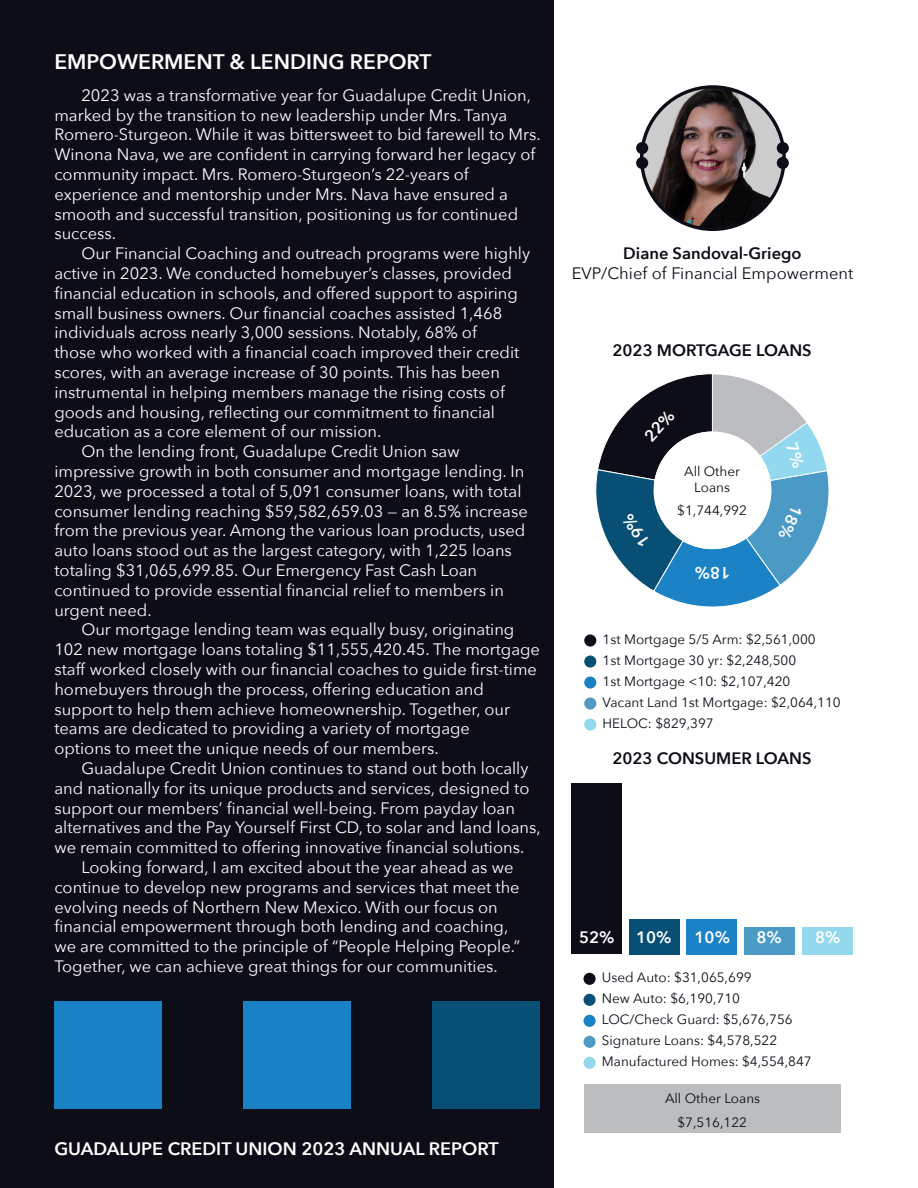
<style>
.page{position:relative;width:918px;height:1188px;background:#fff}
.page>*{position:absolute;margin:0;border:0;box-sizing:border-box;transform-origin:0 0}
.t1{font:600 21px "Avenir Next";color:#fff}
.t2{font:600 18px "Avenir Next";color:#fff}
.t3{font:16.5px/19.8px "Avenir Next";color:#fff}
.t4{font:600 16.5px "Avenir Next";color:#0c0d16}
.t5{font:16.5px "Avenir Next";color:#0c0d16}
.t6{font:600 16.5px "Avenir Next";color:#fff}
.t7{font:13.5px "Avenir Next";color:#0c0d16}
</style>
<div class="page">
<div style="left:571px;top:783px;width:51px;height:171px;background:#0c0d16"></div>
<div style="left:629px;top:919px;width:51px;height:35px;background:#074f75"></div>
<div style="left:687px;top:919px;width:50px;height:35px;background:#1b82c5"></div>
<div style="left:744px;top:927px;width:51px;height:27px;background:#4c9ac6"></div>
<div style="left:802px;top:927px;width:50px;height:27px;background:#93d8ed"></div>
<div style="left:0;top:0;width:554px;height:1188px;background:#0c0d16"></div>
<img style="left:642px;top:87px;width:142px;height:142px;border-radius:71px">
<div style="left:777px;top:142px;width:12px;height:12px;background:#0c0d16;border-radius:50%"></div>
<div style="left:777px;top:157px;width:12px;height:12px;background:#0c0d16;border-radius:50%"></div>
<div style="left:636px;top:142px;width:12px;height:12px;background:#0c0d16;border-radius:50%"></div>
<div style="left:636px;top:157px;width:12px;height:12px;background:#0c0d16;border-radius:50%"></div>
<div style="left:243px;top:1001px;width:108px;height:108px;background:#1982c5"></div>
<div style="left:54px;top:1001px;width:108px;height:108px;background:#1982c5"></div>
<div style="left:432px;top:1001px;width:108px;height:108px;background:#074f75"></div>
<div style="left:584px;top:634px;width:12px;height:13px;background:#0c0d16;border-radius:50%"></div>
<div style="left:584px;top:655px;width:12px;height:13px;background:#074f75;border-radius:50%"></div>
<div style="left:584px;top:676px;width:12px;height:13px;background:#1982c5;border-radius:50%"></div>
<div style="left:584px;top:697px;width:12px;height:13px;background:#4f99c4;border-radius:50%"></div>
<div style="left:584px;top:718px;width:12px;height:13px;background:#93d8ed;border-radius:50%"></div>
<div style="left:584px;top:973px;width:12px;height:12px;background:#0c0d16;border-radius:50%"></div>
<div style="left:584px;top:994px;width:12px;height:12px;background:#074f75;border-radius:50%"></div>
<div style="left:584px;top:1015px;width:12px;height:12px;background:#1982c5;border-radius:50%"></div>
<div style="left:584px;top:1036px;width:12px;height:12px;background:#4f99c4;border-radius:50%"></div>
<div style="left:584px;top:1057px;width:12px;height:12px;background:#93d8ed;border-radius:50%"></div>
<div style="left:584px;top:1084px;width:257px;height:49px;background:#bbbdbf"></div>
<svg style="left:595px;top:373px;width:234px;height:234px"></svg>
<p class="t1" style="left:54px;top:44px;width:379px">EMPOWERMENT &amp; LENDING REPORT</p>
<p class="t3" style="left:54px;top:84px;width:488px;text-indent:27px">2023 was a transformative year for Guadalupe Credit Union, marked by the transition to new leadership under Mrs. Tanya Romero-Sturgeon. While it was bittersweet to bid farewell to Mrs.<br>Winona Nava, we are confident in carrying forward her legacy of community impact. Mrs. Romero-Sturgeon’s 22-years of experience and mentorship under Mrs. Nava have ensured a smooth and successful transition, positioning us for continued success.</p>
<p class="t3" style="left:54px;top:243px;width:477px;text-indent:27px">Our Financial Coaching and outreach programs were highly active in 2023. We conducted homebuyer’s classes, provided financial education in schools, and offered support to aspiring small business owners. Our financial coaches assisted 1,468 individuals across nearly 3,000 sessions. Notably, 68% of<br>those who worked with a financial coach improved their credit scores, with an average increase of 30 points. This has been instrumental in helping members manage the rising costs of goods and housing, reflecting our commitment to financial education as a core element of our mission.</p>
<p class="t3" style="left:54px;top:441px;width:475px;text-indent:27px">On the lending front, Guadalupe Credit Union saw impressive growth in both consumer and mortgage lending. In 2023, we processed a total of 5,091 consumer loans, with total consumer lending reaching $59,582,659.03 — an 8.5% increase from the previous year. Among the various loan products, used auto loans stood out as the largest category, with 1,225 loans totaling $31,065,699.85. Our Emergency Fast Cash Loan continued to provide essential financial relief to members in urgent need.</p>
<p class="t3" style="left:54px;top:619px;width:487px;text-indent:27px">Our mortgage lending team was equally busy, originating 102 new mortgage loans totaling $11,555,420.45. The mortgage staff worked closely with our financial coaches to guide first-time homebuyers through the process, offering education and support to help them achieve homeownership. Together, our teams are dedicated to providing a variety of mortgage<br>options to meet the unique needs of our members.</p>
<p class="t3" style="left:54px;top:758px;width:488px;text-indent:27px">Guadalupe Credit Union continues to stand out both locally and nationally for its unique products and services, designed to support our members’ financial well-being. From payday loan alternatives and the Pay Yourself First CD, to solar and land loans, we remain committed to offering innovative financial solutions.</p>
<p class="t3" style="left:54px;top:857px;width:467px;text-indent:27px">Looking forward, I am excited about the year ahead as we continue to develop new programs and services that meet the evolving needs of Northern New Mexico. With our focus on financial empowerment through both lending and coaching, we are committed to the principle of “People Helping People.” Together, we can achieve great things for our communities.</p>
<p class="t2" style="left:54px;top:1133px;width:446px">GUADALUPE CREDIT UNION 2023 ANNUAL REPORT</p>
<p class="t4" style="left:623px;top:239px;width:180px">Diane Sandoval-Griego</p>
<p class="t5" style="left:572px;top:259px;width:283px">EVP/Chief of Financial Empowerment</p>
<p class="t4" style="left:612px;top:336px;width:201px">2023 MORTGAGE LOANS</p>
<p class="t7" style="left:684px;top:460px;width:57px">All Other</p>
<p class="t7" style="left:694px;top:476px;width:37px">Loans</p>
<p class="t7" style="left:677px;top:499px;width:71px">$1,744,992</p>
<p class="t6" style="left:730px;top:586px;width:37px;rotate:-180deg">18%</p>
<p class="t7" style="left:603px;top:627px;width:215px">1st Mortgage 5/5 Arm: $2,561,000</p>
<p class="t7" style="left:603px;top:648px;width:195px">1st Mortgage 30 yr: $2,248,500</p>
<p class="t7" style="left:603px;top:669px;width:189px">1st Mortgage &lt;10: $2,107,420</p>
<p class="t7" style="left:603px;top:690px;width:240px">Vacant Land 1st Mortgage: $2,064,110</p>
<p class="t7" style="left:603px;top:711px;width:113px">HELOC: $829,397</p>
<p class="t4" style="left:612px;top:744px;width:201px">2023 CONSUMER LOANS</p>
<p class="t6" style="left:579px;top:924px;width:37px">52%</p>
<p class="t6" style="left:636px;top:924px;width:37px">10%</p>
<p class="t6" style="left:695px;top:924px;width:37px">10%</p>
<p class="t6" style="left:757px;top:924px;width:27px">8%</p>
<p class="t6" style="left:815px;top:924px;width:27px">8%</p>
<p class="t7" style="left:602px;top:966px;width:151px">Used Auto: $31,065,699</p>
<p class="t7" style="left:602px;top:987px;width:140px">New Auto: $6,190,710</p>
<p class="t7" style="left:602px;top:1008px;width:192px">LOC/Check Guard: $5,676,756</p>
<p class="t7" style="left:602px;top:1029px;width:177px">Signature Loans: $4,578,522</p>
<p class="t7" style="left:602px;top:1050px;width:211px">Manufactured Homes: $4,554,847</p>
<p class="t7" style="left:665px;top:1087px;width:97px">All Other Loans</p>
<p class="t7" style="left:677px;top:1111px;width:71px">$7,516,122</p>
</div>
